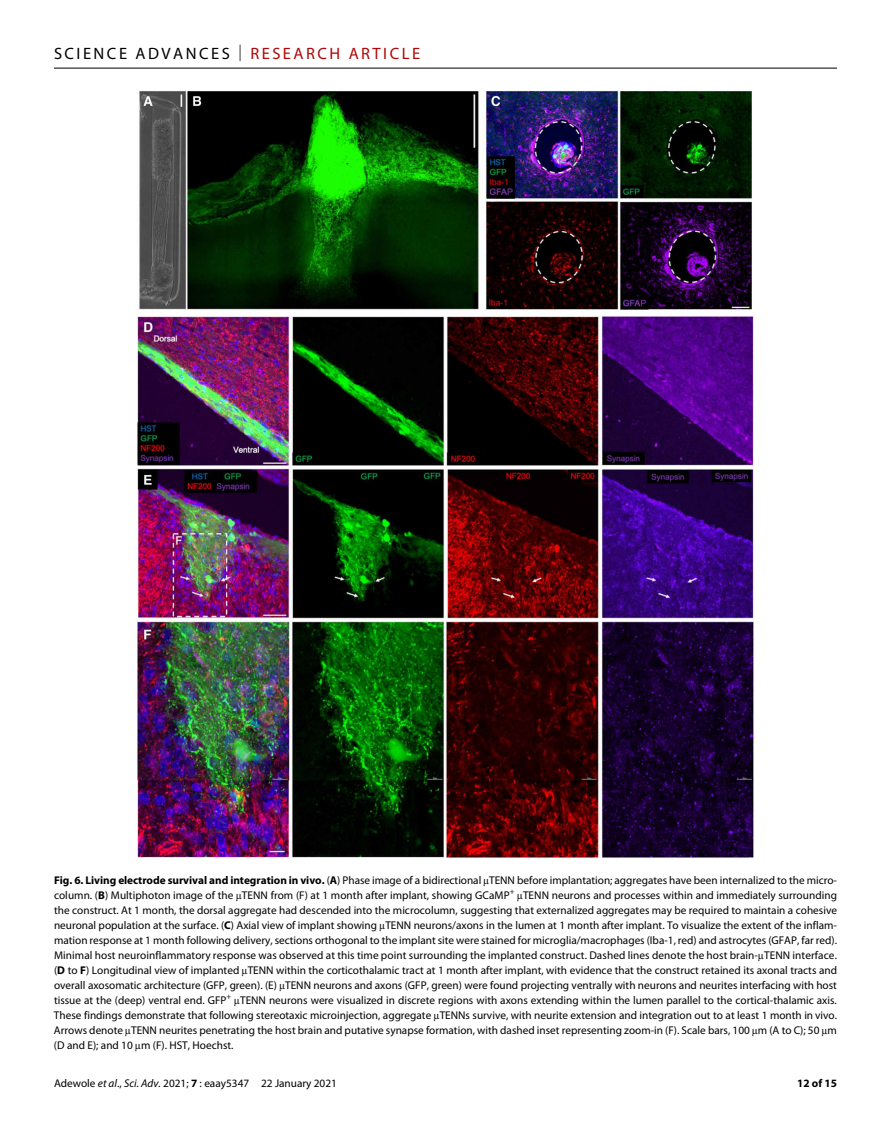
<style>
.page{position:relative;width:891px;height:1134px;background:#fff}
.page>*{position:absolute;margin:0;border:0;box-sizing:border-box;transform-origin:0 0}
.t1{font:16.5px "Myriad Pro";letter-spacing:.15em;color:#000}
.t2{font:11.25px/15px "Myriad Pro";color:#000;text-align:justify}
.t3{font:700 11.25px "Myriad Pro";color:#000}
.s1{font-weight:300}
.s2{color:#b10508}
.s3{font-weight:700}
.s4{font-style:italic}
</style>
<div class="page">
<hr style="left:54px;top:68px;width:783px;height:1px;background:#000">
<img style="left:138px;top:90px;width:615px;height:768px">
<h1 class="t1" style="left:54px;top:40px;width:368px">SCIENCE ADVANCES <span class="s1">|</span> <span class="s2">RESEARCH ARTICLE</span></h1>
<p class="t2" style="left:54px;top:873px;width:785px"><span class="s3">Fig. 6. Living electrode survival and integration in vivo.</span> (<span class="s3">A</span>) Phase image of a bidirectional TENN before implantation; aggregates have been internalized to the micro&shy;column. (<span class="s3">B</span>) Multiphoton image of the TENN from (F) at 1 month after implant, showing GCaMP<sup>+</sup> TENN neurons and processes within and immediately surrounding the construct. At 1 month, the dorsal aggregate had descended into the microcolumn, suggesting that externalized aggregates may be required to maintain a cohesive neuronal population at the surface. (<span class="s3">C</span>) Axial view of implant showing TENN neurons/axons in the lumen at 1 month after implant. To visualize the extent of the inflam&shy;mation response at 1 month following delivery, sections orthogonal to the implant site were stained for microglia/macrophages (Iba-1, red) and astrocytes (GFAP, far red).<br>Minimal host neuroinflammatory response was observed at this time point surrounding the implanted construct. Dashed lines denote the host brain- TENN interface. (<span class="s3">D</span> to <span class="s3">F</span>) Longitudinal view of implanted TENN within the corticothalamic tract at 1 month after implant, with evidence that the construct retained its axonal tracts and overall axosomatic architecture (GFP, green). (E) TENN neurons and axons (GFP, green) were found projecting ventrally with neurons and neurites interfacing with host tissue at the (deep) ventral end. GFP<sup>+</sup> TENN neurons were visualized in discrete regions with axons extending within the lumen parallel to the cortical-thalamic axis.<br>These findings demonstrate that following stereotaxic microinjection, aggregate TENNs survive, with neurite extension and integration out to at least 1 month in vivo.<br>Arrows denote TENN neurites penetrating the host brain and putative synapse formation, with dashed inset representing zoom-in (F). Scale bars, 100 m (A to C); 50 m (D and E); and 10 m (F). HST, Hoechst.</p>
<p class="t2" style="left:54px;top:1076px;width:284px">Adewole <span class="s4">et al</span>., <span class="s4">Sci. Adv.</span> 2021; <span class="s3">7</span> : eaay5347 22 January 2021</p>
<p class="t3" style="left:797px;top:1074px;width:41px">12 of 15</p>
</div>
